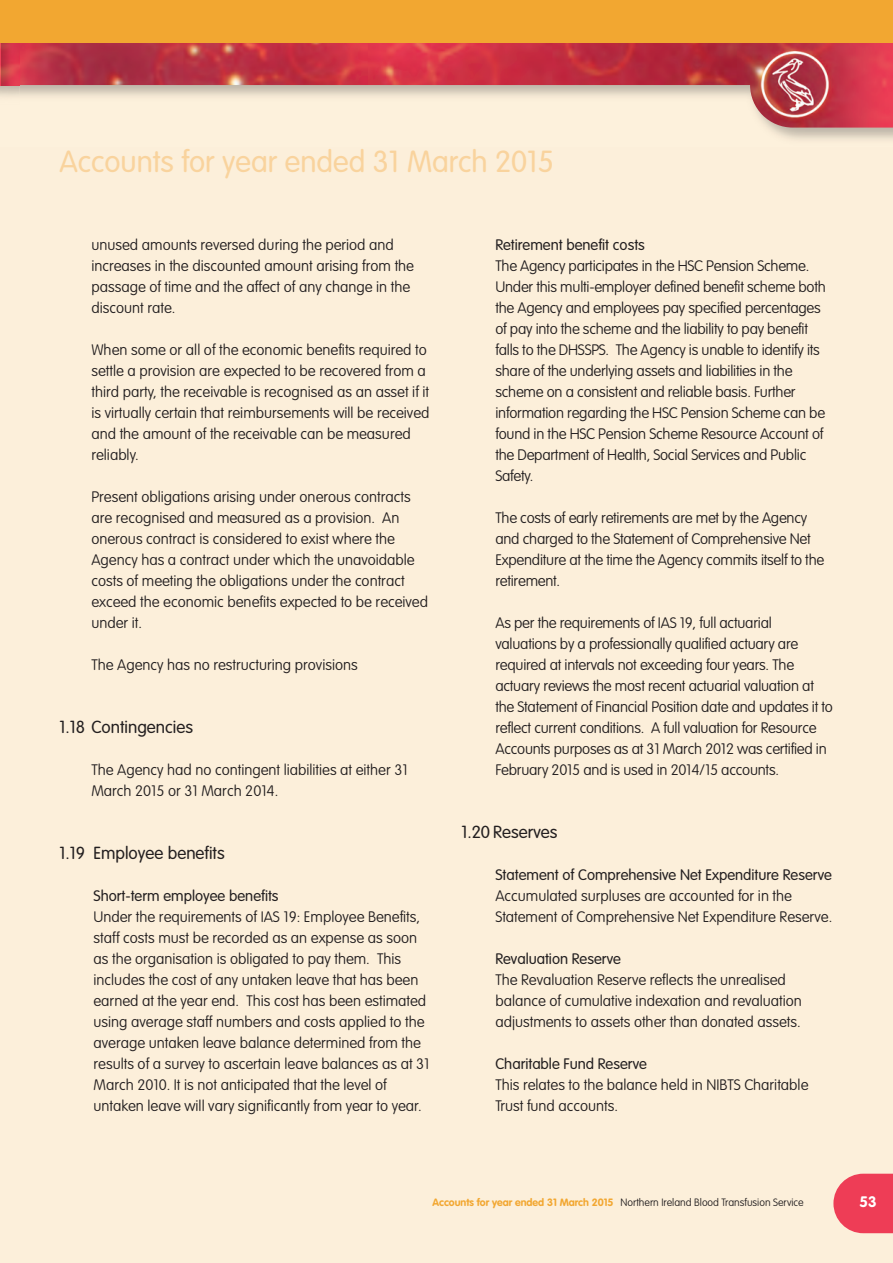
<style>
.page{position:relative;width:893px;height:1263px;background:#fff}
.page>*{position:absolute;margin:0;border:0;box-sizing:border-box;transform-origin:0 0}
.t1{font:300 30px "VAG Rounded";color:#f9d39d}
.t2{font:300 17.25px "VAG Rounded";color:#231f20}
.t3{font:100 15px/21px "VAG Rounded";color:#231f20}
.t4{font:300 15px "VAG Rounded";color:#231f20}
.t5{font:700 15px "VAG Rounded";color:#fff}
.t6{font:100 10.5px "VAG Rounded";color:#231f20}
.s1{font-weight:700;color:#f2a731}
</style>
<div class="page">
<div style="left:0;top:62px;width:893px;height:1201px;background:#fcefda"></div>
<svg style="left:833px;top:1174px;width:60px;height:59px"></svg>
<img style="left:19px;top:43px;width:874px;height:85px">
<img style="left:1px;top:43px;width:18px;height:19px">
<img style="left:0;top:62px;width:19px;height:37px">
<img style="left:0;top:43px;width:1px;height:42px">
<div style="left:0;top:0;width:893px;height:43px;background:#f2a731"></div>
<h1 class="t1" style="left:60px;top:149px;width:496px">Accounts for year ended 31 March 2015</h1>
<p class="t3" style="left:91px;top:235px;width:324px">unused amounts reversed during the period and increases in the discounted amount arising from the passage of time and the affect of any change in the discount rate.</p>
<p class="t3" style="left:91px;top:340px;width:340px">When some or all of the economic benefits required to settle a provision are expected to be recovered from a third party, the receivable is recognised as an asset if it is virtually certain that reimbursements will be received and the amount of the receivable can be measured reliably.</p>
<p class="t3" style="left:91px;top:487px;width:338px">Present obligations arising under onerous contracts are recognised and measured as a provision. An onerous contract is considered to exist where the Agency has a contract under which the unavoidable costs of meeting the obligations under the contract exceed the economic benefits expected to be received under it.</p>
<p class="t3" style="left:91px;top:655px;width:268px">The Agency has no restructuring provisions</p>
<p class="t2" style="left:60px;top:719px;width:135px">1.18 Contingencies</p>
<p class="t3" style="left:91px;top:760px;width:318px">The Agency had no contingent liabilities at either 31<br>March 2015 or 31 March 2014.</p>
<p class="t2" style="left:60px;top:845px;width:167px">1.19 Employee benefits</p>
<p class="t4" style="left:94px;top:889px;width:187px">Short-term employee benefits</p>
<p class="t3" style="left:94px;top:907px;width:338px">Under the requirements of IAS 19: Employee Benefits, staff costs must be recorded as an expense as soon as the organisation is obligated to pay them. This includes the cost of any untaken leave that has been earned at the year end. This cost has been estimated using average staff numbers and costs applied to the average untaken leave balance determined from the results of a survey to ascertain leave balances as at 31<br>March 2010. It is not anticipated that the level of untaken leave will vary significantly from year to year.</p>
<p class="t4" style="left:495px;top:238px;width:151px">Retirement benefit costs</p>
<p class="t3" style="left:495px;top:256px;width:332px">The Agency participates in the HSC Pension Scheme.<br>Under this multi-employer defined benefit scheme both the Agency and employees pay specified percentages of pay into the scheme and the liability to pay benefit falls to the DHSSPS. The Agency is unable to identify its share of the underlying assets and liabilities in the scheme on a consistent and reliable basis. Further information regarding the HSC Pension Scheme can be found in the HSC Pension Scheme Resource Account of the Department of Health, Social Services and Public Safety.</p>
<p class="t3" style="left:495px;top:508px;width:330px">The costs of early retirements are met by the Agency and charged to the Statement of Comprehensive Net Expenditure at the time the Agency commits itself to the retirement.</p>
<p class="t3" style="left:495px;top:613px;width:339px">As per the requirements of IAS 19, full actuarial valuations by a professionally qualified actuary are required at intervals not exceeding four years. The actuary reviews the most recent actuarial valuation at the Statement of Financial Position date and updates it to reflect current conditions. A full valuation for Resource Accounts purposes as at 31 March 2012 was certified in February 2015 and is used in 2014/15 accounts.</p>
<p class="t2" style="left:461px;top:824px;width:98px">1.20 Reserves</p>
<p class="t4" style="left:495px;top:868px;width:338px">Statement of Comprehensive Net Expenditure Reserve</p>
<p class="t3" style="left:495px;top:886px;width:338px">Accumulated surpluses are accounted for in the<br>Statement of Comprehensive Net Expenditure Reserve.</p>
<p class="t4" style="left:495px;top:952px;width:127px">Revaluation Reserve</p>
<p class="t3" style="left:495px;top:970px;width:308px">The Revaluation Reserve reflects the unrealised balance of cumulative indexation and revaluation adjustments to assets other than donated assets.</p>
<p class="t4" style="left:495px;top:1057px;width:153px">Charitable Fund Reserve</p>
<p class="t3" style="left:495px;top:1075px;width:315px">This relates to the balance held in NIBTS Charitable<br>Trust fund accounts.</p>
<p class="t6" style="left:433px;top:1197px;width:373px"><span class="s1">Accounts for year ended 31 March 2015</span> Northern Ireland Blood Transfusion Service</p>
<p class="t5" style="left:859px;top:1195px;width:19px">53</p>
</div>
